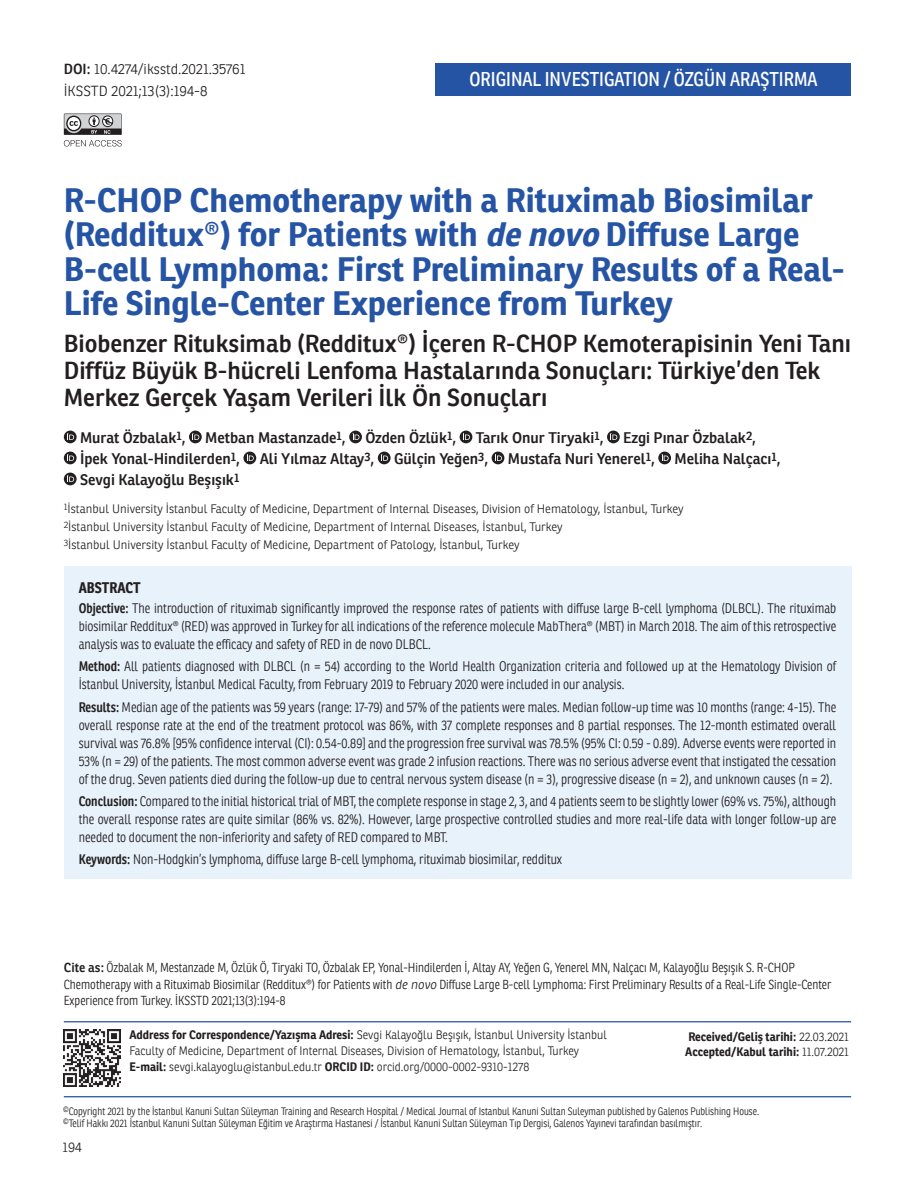
<style>
.page{position:relative;width:915px;height:1191px;background:#fff}
.page>*{position:absolute;margin:0;border:0;box-sizing:border-box;transform-origin:0 0}
._1__BASLIK{font:700 33px/34.5px "Ronnia";color:#2654a4}
._2__BASLIK{font:600 24px/27px "Ronnia";color:#231f20}
.TARZ{font:19.5px "Ronnia Cond";color:#fff}
.YAZARLAR{font:600 15px "Ronnia";color:#231f20}
.ÖZ_BASLIK{font:700 15px "Ronnia Cond";color:#231f20}
.DOİ{font:300 14.25px "Ronnia";color:#231f20}
.SAYFA_NO_UST{font:300 14.25px "Ronnia";color:#231f20}
.OZET{font:300 13.5px/18px "Ronnia Cond";color:#231f20;text-align:justify}
.t1{font:300 13.5px "Ronnia";color:#231f20}
.CİTE{font:300 12.75px/16.5px "Ronnia Cond";color:#231f20}
.KURUM{font:300 12px "Ronnia";color:#231f20}
.KURUM-2{font:300 12px/15.8px "Ronnia";color:#231f20;scale:.95 1}
.t2{font:700 12px "Ronnia";color:#231f20;scale:.95 1}
.t3{font:300 10.5px/12px "Ronnia Cond";color:#231f20}
.s1{font-weight:600}
.s2{font-style:italic}
.s3{font-family:"Ronnia";font-weight:600}
.s4{font-family:"Ronnia";font-style:italic}
.s5{font-weight:700}
.s6{font-weight:300}
</style>
<div class="page">
<hr style="left:64px;top:1096px;width:786px;height:1px;background:#2654a4">
<svg style="left:64px;top:430px;width:13px;height:13px"></svg>
<svg style="left:67px;top:433px;width:7px;height:7px"></svg>
<svg style="left:189px;top:430px;width:13px;height:13px"></svg>
<svg style="left:192px;top:433px;width:7px;height:7px"></svg>
<svg style="left:349px;top:430px;width:13px;height:13px"></svg>
<svg style="left:352px;top:433px;width:7px;height:7px"></svg>
<svg style="left:459px;top:430px;width:13px;height:13px"></svg>
<svg style="left:463px;top:433px;width:7px;height:7px"></svg>
<svg style="left:606px;top:430px;width:13px;height:13px"></svg>
<svg style="left:610px;top:433px;width:7px;height:7px"></svg>
<svg style="left:64px;top:451px;width:13px;height:13px"></svg>
<svg style="left:67px;top:454px;width:7px;height:7px"></svg>
<svg style="left:243px;top:451px;width:13px;height:13px"></svg>
<svg style="left:247px;top:454px;width:7px;height:7px"></svg>
<svg style="left:377px;top:451px;width:13px;height:13px"></svg>
<svg style="left:381px;top:454px;width:7px;height:7px"></svg>
<svg style="left:491px;top:451px;width:13px;height:13px"></svg>
<svg style="left:495px;top:454px;width:7px;height:7px"></svg>
<svg style="left:658px;top:451px;width:12px;height:13px"></svg>
<svg style="left:661px;top:454px;width:7px;height:7px"></svg>
<svg style="left:64px;top:472px;width:13px;height:13px"></svg>
<svg style="left:67px;top:475px;width:7px;height:7px"></svg>
<div style="left:435px;top:64px;width:415px;height:32px;background:#2654a4"></div>
<svg style="left:64px;top:114px;width:58px;height:32px"></svg>
<hr style="left:64px;top:1021px;width:786px;height:1px;background:#2654a4">
<img style="left:64px;top:1030px;width:56px;height:56px">
<div style="left:64px;top:566px;width:786px;height:313px;background:#e8f2fa"></div>
<p class="DOİ" style="left:64px;top:61px;width:183px"><span class="s1">DOI:</span> 10.4274/iksstd.2021.35761</p>
<p class="SAYFA_NO_UST" style="left:64px;top:82px;width:145px">İKSSTD 2021;13(3):194-8</p>
<p class="TARZ" style="left:469px;top:67px;width:349px">ORIGINAL INVESTIGATION / ÖZGÜN ARAŞTIRMA</p>
<p class="_1__BASLIK" style="left:64px;top:183px;width:782px">R-CHOP Chemotherapy with a Rituximab Biosimilar (Redditux®) for Patients with <span class="s2">denovo</span> Diffuse Large B-cell Lymphoma: First Preliminary Results of a Real-Life Single-Center Experience from Turkey</p>
<p class="_2__BASLIK" style="left:64px;top:330px;width:788px">Biobenzer Rituksimab (Redditux®) İçeren R-CHOP Kemoterapisinin Yeni Tanı<br>Diffüz Büyük B-hücreli Lenfoma Hastalarında Sonuçları: Türkiye’den Tek<br>Merkez Gerçek Yaşam Verileri İlk Ön Sonuçları</p>
<p class="YAZARLAR" style="left:80px;top:429px;width:107px">Murat Özbalak<sup>1</sup>,</p>
<p class="YAZARLAR" style="left:205px;top:429px;width:142px">Metban Mastanzade<sup>1</sup>,</p>
<p class="YAZARLAR" style="left:365px;top:429px;width:92px">Özden Özlük<sup>1</sup>,</p>
<p class="YAZARLAR" style="left:475px;top:429px;width:129px">Tarık Onur Tiryaki<sup>1</sup>,</p>
<p class="YAZARLAR" style="left:623px;top:429px;width:134px">Ezgi Pınar Özbalak<sup>2</sup>,</p>
<p class="YAZARLAR" style="left:80px;top:450px;width:161px">İpek Yonal-Hindilerden<sup>1</sup>,</p>
<p class="YAZARLAR" style="left:259px;top:450px;width:116px">Ali Yılmaz Altay<sup>3</sup>,</p>
<p class="YAZARLAR" style="left:394px;top:450px;width:96px">Gülçin Yeğen<sup>3</sup>,</p>
<p class="YAZARLAR" style="left:507px;top:450px;width:148px">Mustafa Nuri Yenerel<sup>1</sup>,</p>
<p class="YAZARLAR" style="left:674px;top:450px;width:107px">Meliha Nalçacı<sup>1</sup>,</p>
<p class="YAZARLAR" style="left:80px;top:471px;width:161px">Sevgi Kalayoğlu Beşışık<sup>1</sup></p>
<p class="KURUM" style="left:64px;top:501px;width:621px"><sup>1</sup>İstanbul University İstanbul Faculty of Medicine, Department of Internal Diseases, Division of Hematology, İstanbul, Turkey</p>
<p class="KURUM" style="left:64px;top:519px;width:500px"><sup>2</sup>İstanbul University İstanbul Faculty of Medicine, Department of Internal Diseases, İstanbul, Turkey</p>
<p class="KURUM" style="left:64px;top:537px;width:457px"><sup>3</sup>İstanbul University İstanbul Faculty of Medicine, Department of Patology, İstanbul, Turkey</p>
<p class="ÖZ_BASLIK" style="left:79px;top:578px;width:63px">ABSTRACT</p>
<p class="OZET" style="left:79px;top:599px;width:758px"><span class="s1">Objective:</span> The introduction of rituximab significantly improved the response rates of patients with diffuse large B-cell lymphoma (DLBCL). The rituximab biosimilar Redditux® (RED) was approved in Turkey for all indications of the reference molecule MabThera® (MBT) in March 2018. The aim of this retrospective analysis was to evaluate the efficacy and safety of RED in de novo DLBCL.</p>
<p class="OZET" style="left:79px;top:657px;width:758px"><span class="s1">Method:</span> All patients diagnosed with DLBCL (n = 54) according to the World Health Organization criteria and followed up at the Hematology Division of<br>İstanbul University, İstanbul Medical Faculty, from February 2019 to February 2020 were included in our analysis.</p>
<p class="OZET" style="left:79px;top:698px;width:758px"><span class="s1">Results:</span> Median age of the patients was 59 years (range: 17-79) and 57% of the patients were males. Median follow-up time was 10 months (range: 4-15). The overall response rate at the end of the treatment protocol was 86%, with 37 complete responses and 8 partial responses. The 12-month estimated overall survival was 76.8% [95% confidence interval (CI): 0.54-0.89] and the progression free survival was 78.5% (95% CI: 0.59 - 0.89). Adverse events were reported in 53% (n = 29) of the patients. The most common adverse event was grade 2 infusion reactions. There was no serious adverse event that instigated the cessation of the drug. Seven patients died during the follow-up due to central nervous system disease (n = 3), progressive disease (n = 2), and unknown causes (n = 2).</p>
<p class="OZET" style="left:79px;top:792px;width:758px"><span class="s1">Conclusion:</span> Compared to the initial historical trial of MBT, the complete response in stage 2, 3, and 4 patients seem to be slightly lower (69% vs. 75%), although the overall response rates are quite similar (86% vs. 82%). However, large prospective controlled studies and more real-life data with longer follow-up are needed to document the non-inferiority and safety of RED compared to MBT.</p>
<p class="OZET" style="left:79px;top:850px;width:485px"><span class="s1">Keywords:</span> Non-Hodgkin’s lymphoma, diffuse large B-cell lymphoma, rituximab biosimilar, redditux</p>
<p class="CİTE" style="left:64px;top:959px;width:768px"><span class="s3">Cite as:</span> Özbalak M, Mestanzade M, Özlük Ö, Tiryaki TO, Özbalak EP, Yonal-Hindilerden İ, Altay AY, Yeğen G, Yenerel MN, Nalçacı M, Kalayoğlu Beşışık S. R-CHOP<br>Chemotherapy with a Rituximab Biosimilar (Redditux®) for Patients with <span class="s4">de novo</span> Diffuse Large B-cell Lymphoma: First Preliminary Results of a Real-Life Single-Center<br>Experience from Turkey. İKSSTD 2021;13(3):194-8</p>
<p class="KURUM-2" style="left:129px;top:1027px;width:504px"><span class="s5">Address for Correspondence/Yazışma Adresi:</span> Sevgi Kalayoğlu Beşışık, İstanbul University İstanbul<br>Faculty of Medicine, Department of Internal Diseases, Division of Hematology, İstanbul, Turkey</p>
<p class="KURUM-2" style="left:129px;top:1058px;width:422px"><span class="s5">E-mail:</span> sevgi.kalayoglu@istanbul.edu.tr <span class="s5">ORCID ID:</span> orcid.org/0000-0002-9310-1278</p>
<p class="t2" style="left:688px;top:1028px;width:170px">Received/Geliş tarihi: <span class="s6">22.03.2021</span></p>
<p class="t2" style="left:685px;top:1044px;width:174px">Accepted/Kabul tarihi: <span class="s6">11.07.2021</span></p>
<p class="t3" style="left:63px;top:1105px;width:697px"><sup>©</sup>Copyright 2021 by the İstanbul Kanuni Sultan Süleyman Training and Research Hospital / Medical Journal of Istanbul Kanuni Sultan Suleyman published by Galenos Publishing House. <sup>©</sup>Telif Hakkı 2021 İstanbul Kanuni Sultan Süleyman Eğitim ve Araştırma Hastanesi / İstanbul Kanuni Sultan Süleyman Tıp Dergisi, Galenos Yayınevi tarafından basılmıştır.</p>
<p class="t1" style="left:62px;top:1139px;width:21px">194</p>
</div>
